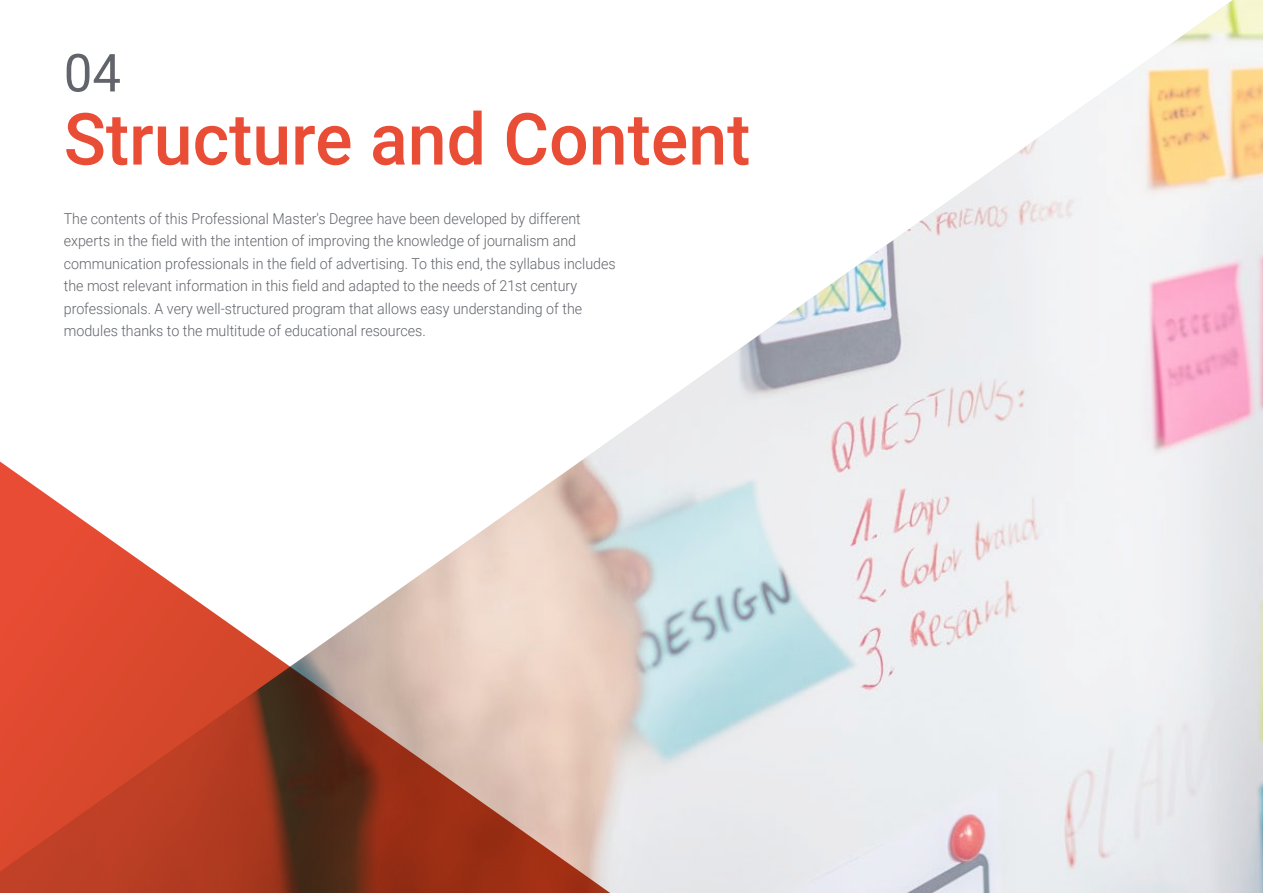
<style>
.page{position:relative;width:1263px;height:893px;background:#fff}
.page>*{position:absolute;margin:0;border:0;box-sizing:border-box;transform-origin:0 0}
.t1{font:500 72px "Roboto";color:#e94d35}
.t2{font:52.5px "Roboto";color:#61646a}
.t3{font:300 15px/22.5px "Roboto";color:#61646a;scale:.95 1}
</style>
<div class="page">
<img style="left:602px;top:0;width:661px;height:893px">
<svg style="left:0;top:446px;width:640px;height:447px"></svg>
<h2 class="t2" style="left:64px;top:36px;width:59px">04</h2>
<h1 class="t1" style="left:64px;top:89px;width:688px">Structure and Content</h1>
<p class="t3" style="left:64px;top:207px;width:582px">The contents of this Professional Master's Degree have been developed by different experts in the field with the intention of improving the knowledge of journalism and communication professionals in the field of advertising. To this end, the syllabus includes the most relevant information in this field and adapted to the needs of 21st century professionals. A very well-structured program that allows easy understanding of the modules thanks to the multitude of educational resources.</p>
</div>
